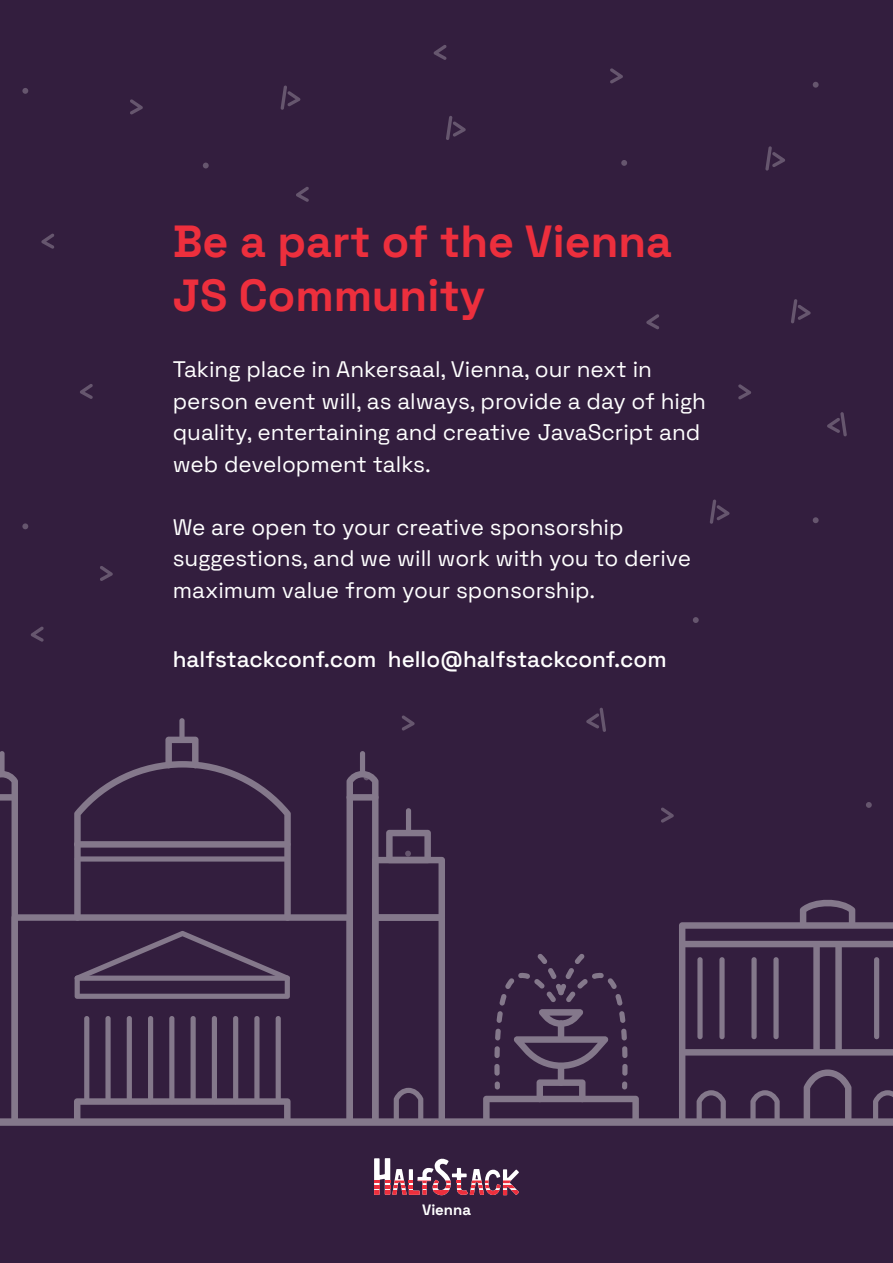
<style>
.page{position:relative;width:893px;height:1263px;background:#331e3e}
.page>*{position:absolute;margin:0;border:0;box-sizing:border-box;transform-origin:0 0}
.t1{font:700 45px/54px "Space Grotesk";color:#ed2f3d}
.t2{font:22.5px/31.5px "Space Grotesk";color:#fff}
.t3{font:500 22.5px "Space Grotesk";color:#fff}
.t4{font:700 15px "Space Grotesk";color:#fff}
</style>
<div class="page">
<svg style="left:31px;top:626px;width:13px;height:16px"></svg>
<svg style="left:827px;top:412px;width:20px;height:24px"></svg>
<svg style="left:710px;top:499px;width:20px;height:25px"></svg>
<svg style="left:693px;top:617px;width:6px;height:6px"></svg>
<svg style="left:80px;top:384px;width:13px;height:15px"></svg>
<svg style="left:791px;top:299px;width:20px;height:24px"></svg>
<svg style="left:100px;top:566px;width:13px;height:15px"></svg>
<svg style="left:22px;top:523px;width:6px;height:6px"></svg>
<svg style="left:621px;top:160px;width:6px;height:6px"></svg>
<svg style="left:646px;top:314px;width:13px;height:15px"></svg>
<svg style="left:446px;top:116px;width:20px;height:24px"></svg>
<svg style="left:813px;top:517px;width:6px;height:6px"></svg>
<svg style="left:738px;top:384px;width:13px;height:15px"></svg>
<svg style="left:203px;top:163px;width:6px;height:5px"></svg>
<svg style="left:296px;top:187px;width:13px;height:15px"></svg>
<svg style="left:41px;top:233px;width:13px;height:16px"></svg>
<svg style="left:765px;top:146px;width:20px;height:25px"></svg>
<svg style="left:130px;top:99px;width:13px;height:15px"></svg>
<svg style="left:22px;top:88px;width:6px;height:6px"></svg>
<svg style="left:281px;top:85px;width:19px;height:25px"></svg>
<svg style="left:813px;top:82px;width:6px;height:6px"></svg>
<svg style="left:610px;top:68px;width:13px;height:15px"></svg>
<svg style="left:434px;top:45px;width:13px;height:15px"></svg>
<svg style="left:374px;top:1158px;width:145px;height:37px"></svg>
<svg style="left:0;top:708px;width:893px;height:418px"></svg>
<div style="left:697px;top:957px;width:6px;height:82px;background:#84788b;border-radius:3px"></div>
<div style="left:719px;top:957px;width:6px;height:82px;background:#84788b;border-radius:3px"></div>
<div style="left:813px;top:943px;width:7px;height:111px;background:#84788b;border-radius:3px"></div>
<div style="left:835px;top:943px;width:7px;height:111px;background:#84788b;border-radius:3px"></div>
<div style="left:751px;top:957px;width:6px;height:82px;background:#84788b;border-radius:3px"></div>
<div style="left:773px;top:957px;width:6px;height:82px;background:#84788b;border-radius:3px"></div>
<div style="left:874px;top:957px;width:5px;height:82px;background:#84788b;border-radius:3px"></div>
<h1 class="t1" style="left:173px;top:212px;width:501px">Be a part of the Vienna<br>JS Community</h1>
<p class="t2" style="left:173px;top:352px;width:535px">Taking place in Ankersaal, Vienna, our next in person event will, as always, provide a day of high quality, entertaining and creative JavaScript and web development talks.</p>
<p class="t2" style="left:173px;top:510px;width:520px">We are open to your creative sponsorship suggestions, and we will work with you to derive maximum value from your sponsorship.</p>
<p class="t3" style="left:173px;top:642px;width:495px">halfstackconf.com hello@halfstackconf.com</p>
<p class="t4" style="left:422px;top:1199px;width:51px">Vienna</p>
</div>
